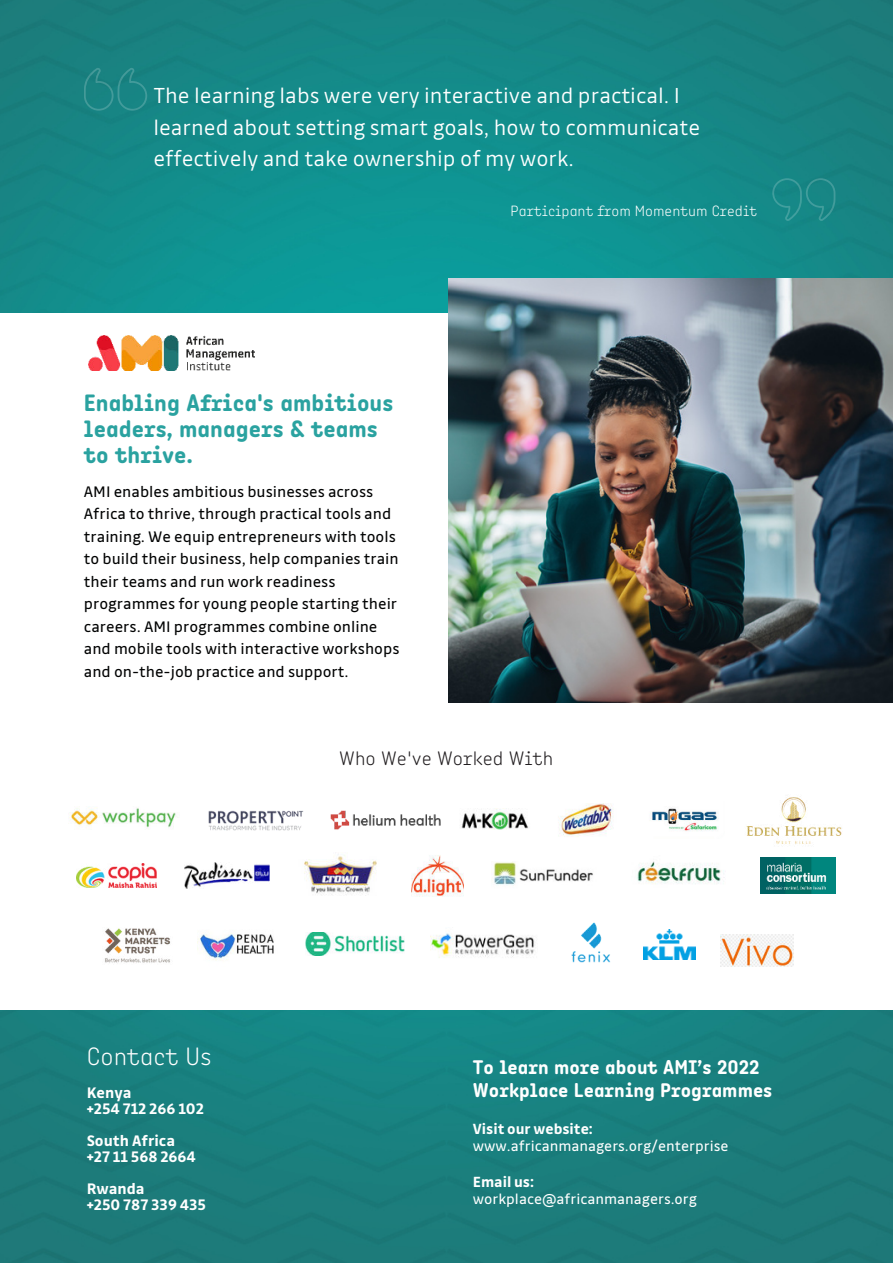
<style>
.page{position:relative;width:893px;height:1264px;background:#fff}
.page>*{position:absolute;margin:0;border:0;box-sizing:border-box;transform-origin:0 0}
.t1{font:300 25.2px "Angus";color:#fff}
.t2{font:700 24px/25.8px "Angus";color:#2aa2a0}
.t3{font:300 22.95px/31.5px "TRY Drive";color:#fff}
.t4{font:700 19.95px/22.6px "Angus";color:#fff}
.t5{font:300 19.65px "Angus";color:#1f1b1d}
.t6{font:16.5px/22.5px "TRY Drive";color:#010202}
.t7{font:700 16.05px/16px "TRY Drive";color:#fff}
.t8{font:15.45px "TRY Drive";color:#fff}
.t9{font:700 15.45px "TRY Drive";color:#fff}
.t10{font:300 15px "Angus";color:#fff}
</style>
<div class="page">
<img style="left:0;top:0;width:892px;height:1262px">
<div style="left:0;top:313px;width:892px;height:696px;background:#fff"></div>
<img style="left:448px;top:279px;width:444px;height:424px">
<img style="left:89px;top:335px;width:165px;height:35px">
<img style="left:558px;top:803px;width:56px;height:34px">
<img style="left:461px;top:808px;width:68px;height:22px">
<img style="left:430px;top:933px;width:105px;height:25px">
<img style="left:643px;top:929px;width:52px;height:30px">
<img style="left:184px;top:862px;width:85px;height:26px">
<img style="left:198px;top:933px;width:76px;height:28px">
<img style="left:491px;top:861px;width:102px;height:24px">
<img style="left:304px;top:855px;width:73px;height:41px">
<img style="left:306px;top:932px;width:99px;height:23px">
<img style="left:650px;top:808px;width:68px;height:23px">
<img style="left:69px;top:806px;width:109px;height:23px">
<img style="left:411px;top:855px;width:52px;height:42px">
<img style="left:637px;top:861px;width:87px;height:23px">
<img style="left:331px;top:810px;width:109px;height:20px">
<img style="left:209px;top:810px;width:95px;height:20px">
<img style="left:105px;top:928px;width:65px;height:35px">
<img style="left:76px;top:863px;width:80px;height:24px">
<img style="left:571px;top:922px;width:40px;height:41px">
<img style="left:720px;top:934px;width:73px;height:32px">
<img style="left:760px;top:857px;width:75px;height:36px">
<img style="left:746px;top:797px;width:96px;height:48px">
<svg style="left:84px;top:68px;width:63px;height:43px;background:#1e8685"></svg>
<svg style="left:772px;top:178px;width:63px;height:43px;background:#1c8a88"></svg>
<h3 class="t3" style="left:153px;top:80px;width:548px">The learning labs were very interactive and practical. I learned about setting smart goals, how to communicate effectively and take ownership of my work.</h3>
<p class="t10" style="left:510px;top:202px;width:248px">Participant from Momentum Credit</p>
<h2 class="t2" style="left:84px;top:390px;width:311px">Enabling Africa's ambitious leaders, managers &amp; teams to thrive.</h2>
<p class="t6" style="left:84px;top:480px;width:317px">AMI enables ambitious businesses across Africa to thrive, through practical tools and training. We equip entrepreneurs with tools to build their business, help companies train their teams and run work readiness programmes for young people starting their careers. AMI programmes combine online and mobile tools with interactive workshops and on-the-job practice and support.</p>
<h1 class="t1" style="left:87px;top:1040px;width:126px">Contact Us</h1>
<p class="t7" style="left:87px;top:1084px;width:119px">Kenya<br>+254 712 266 102</p>
<p class="t7" style="left:87px;top:1132px;width:111px">South Africa +27 11 568 2664</p>
<p class="t7" style="left:87px;top:1180px;width:121px">Rwanda<br>+250 787 339 435</p>
<p class="t5" style="left:339px;top:746px;width:215px">Who We've Worked With</p>
<p class="t4" style="left:473px;top:1055px;width:301px">To learn more about AMI’s 2022<br>Workplace Learning Programmes</p>
<p class="t9" style="left:473px;top:1119px;width:121px">Visit our website:</p>
<p class="t8" style="left:473px;top:1137px;width:257px">www.africanmanagers.org/enterprise</p>
<p class="t9" style="left:473px;top:1172px;width:63px">Email us:</p>
<p class="t8" style="left:473px;top:1190px;width:225px">workplace@africanmanagers.org</p>
</div>
